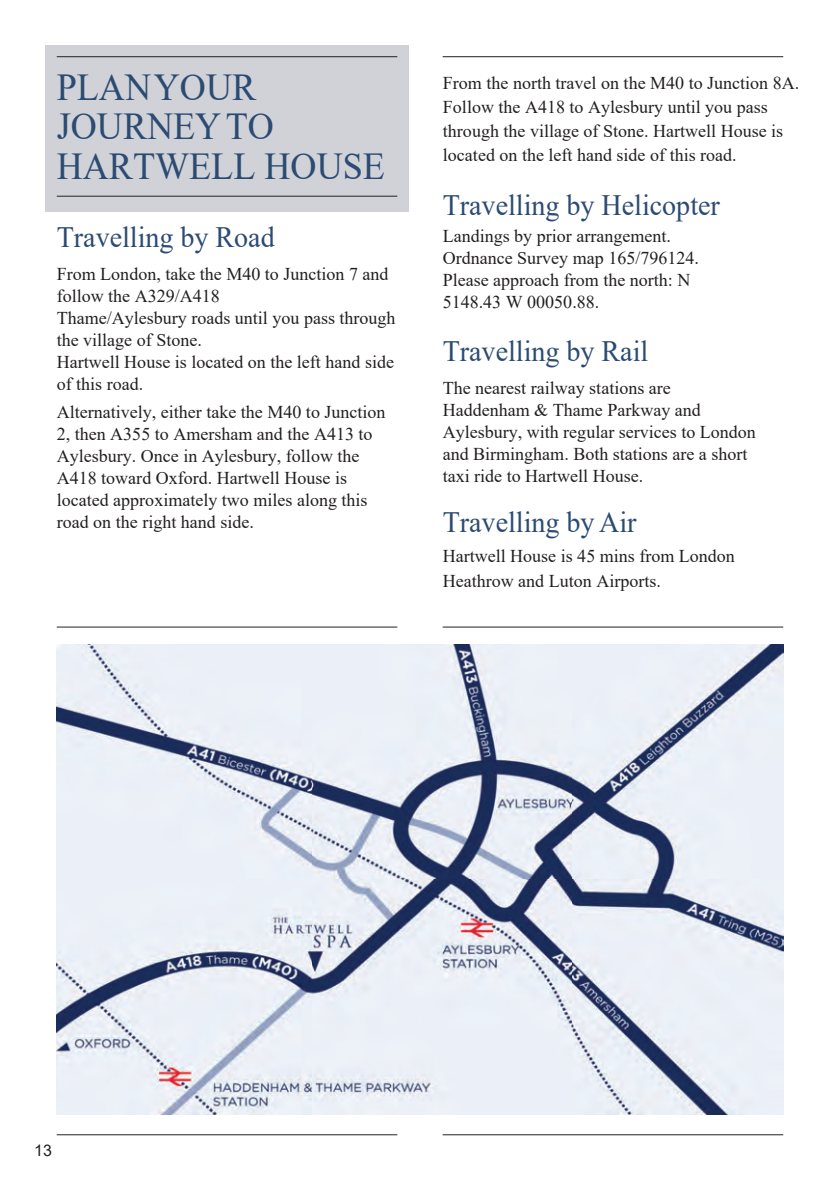
<style>
.page{position:relative;width:840px;height:1191px;background:#fff}
.page>*{position:absolute;margin:0;border:0;box-sizing:border-box;transform-origin:0 0}
.t1{font:38px/39.2px "Times New Roman";color:#2c4b73;scale:.95 1}
.t2{font:29.6px "Times New Roman";color:#2c4b73;scale:.95 1}
.t3{font:18px/22px "Times New Roman";color:#231f20}
.t4{font:16px "Arial";color:#231f20}
</style>
<div class="page">
<hr style="left:57px;top:1134px;width:340px;height:1px;background:#231f20">
<hr style="left:442px;top:1134px;width:340px;height:1px;background:#231f20">
<img style="left:57px;top:644px;width:725px;height:470px">
<hr style="left:57px;top:626px;width:340px;height:1px;background:#231f20">
<hr style="left:442px;top:626px;width:340px;height:1px;background:#231f20">
<hr style="left:442px;top:56px;width:340px;height:1px;background:#231f20">
<div style="left:45px;top:45px;width:363px;height:167px;background:#d0d2d7"></div>
<hr style="left:57px;top:56px;width:340px;height:1px;background:#231f20">
<hr style="left:57px;top:196px;width:340px;height:1px;background:#231f20">
<h1 class="t1" style="left:57px;top:66px;width:347px">PLAN YOUR<br>JOURNEY TO<br>HARTWELL HOUSE</h1>
<h2 class="t2" style="left:57px;top:216px;width:231px">Travelling by Road</h2>
<p class="t3" style="left:57px;top:263px;width:340px">From London, take the M40 to Junction 7 and follow the A329/A418<br>Thame/Aylesbury roads until you pass through the village of Stone.<br>Hartwell House is located on the left hand side of this road.</p>
<p class="t3" style="left:57px;top:400px;width:330px">Alternatively, either take the M40 to Junction 2, then A355 to Amersham and the A413 to Aylesbury. Once in Aylesbury, follow the A418 toward Oxford. Hartwell House is located approximately two miles along this road on the right hand side.</p>
<p class="t3" style="left:442px;top:70px;width:357px;line-height:24px">From the north travel on the M40 to Junction 8A.<br>Follow the A418 to Aylesbury until you pass through the village of Stone. Hartwell House is located on the left hand side of this road.</p>
<h2 class="t2" style="left:442px;top:184px;width:293px">Travelling by Helicopter</h2>
<p class="t3" style="left:442px;top:224px;width:257px">Landings by prior arrangement.<br>Ordnance Survey map 165/796124.<br>Please approach from the north: N<br>5148.43 W 00050.88.</p>
<h2 class="t2" style="left:442px;top:330px;width:218px">Travelling by Rail</h2>
<p class="t3" style="left:442px;top:377px;width:314px">The nearest railway stations are Haddenham &amp; Thame Parkway and Aylesbury, with regular services to London and Birmingham. Both stations are a short taxi ride to Hartwell House.</p>
<h2 class="t2" style="left:442px;top:501px;width:205px">Travelling by Air</h2>
<p class="t3" style="left:442px;top:543px;width:293px;line-height:25.2px">Hartwell House is 45 mins from London<br>Heathrow and Luton Airports.</p>
<p class="t4" style="left:34px;top:1138px;width:19px">13</p>
</div>
